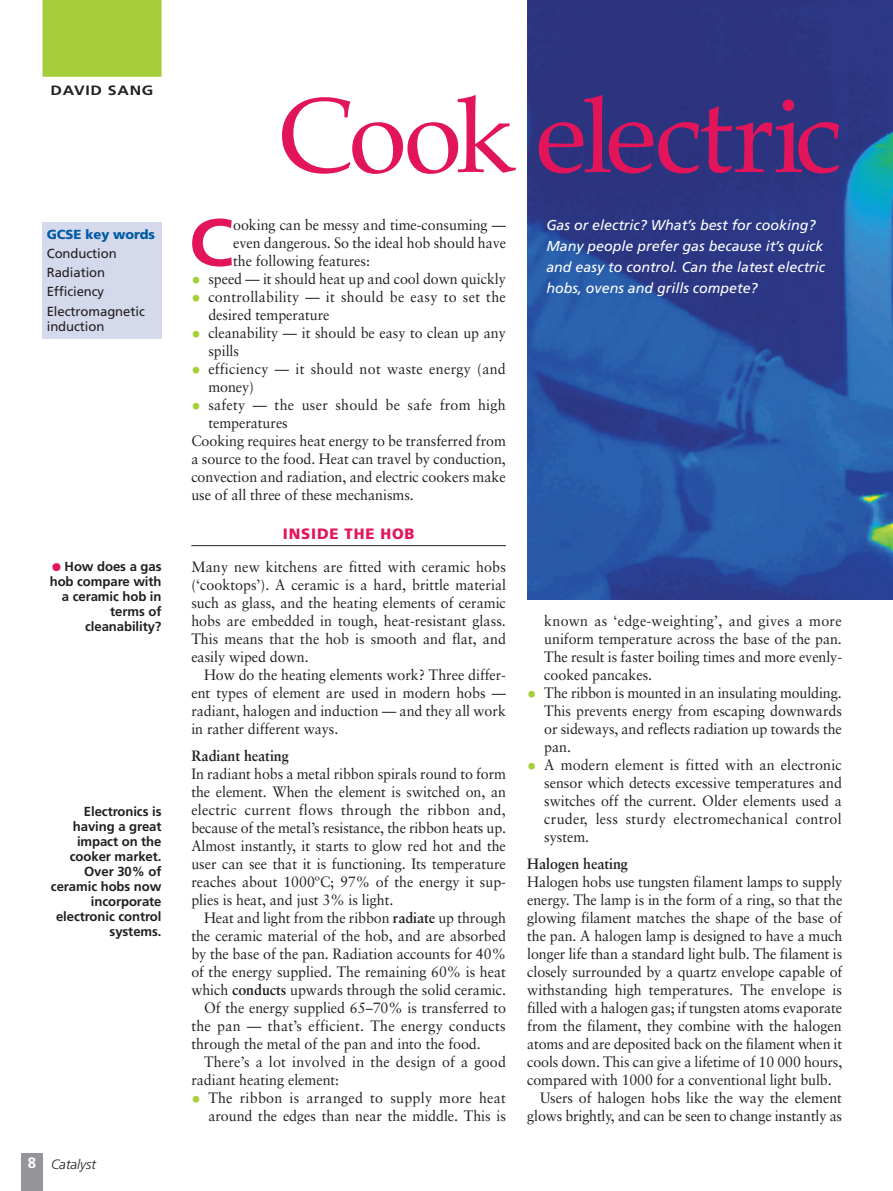
<style>
.page{position:relative;width:893px;height:1191px;background:#fff}
.page>*{position:absolute;margin:0;border:0;box-sizing:border-box;transform-origin:0 0}
.t1{font:106.05px "Palatino";letter-spacing:-.035em;color:#e3155a}
.t2{font:700 66.6px "Frutiger";color:#e3155a;scale:1.1 1}
.t3{font:15px/18px "Sabon";letter-spacing:-.005em;color:#231f20;text-align:justify;scale:.95 1}
.t4{font:15px/18px "Sabon";letter-spacing:.02em;color:#231f20;scale:.95 1}
.t5{font:15px "Sabon";letter-spacing:.015em;color:#231f20;scale:.95 1}
.t6{font:700 15px "Sabon";letter-spacing:-.005em;color:#231f20;scale:.95 1}
.t7{font:900 15px "Frutiger";letter-spacing:.055em;color:#e3155a}
.t8{font:italic 14.25px/21px "Frutiger";color:#fff}
.t9{font:italic 300 13.5px "Frutiger";color:#231f20}
.t10{font:700 13.5px "Frutiger";letter-spacing:.045em;color:#231f20;scale:1.18 1}
.t11{font:700 13.2px/15px "Frutiger";letter-spacing:-.005em;color:#231f20;text-align:right}
.t12{font:13.2px/19.2px "Frutiger";letter-spacing:-.005em;color:#231f20}
.t13{font:900 13.2px "Frutiger";letter-spacing:-.005em;color:#015aa4}
.s1{color:#e3155a}
.s2{font-weight:700;font-style:normal;font-size:15px;color:#fff}
.s3{font-size:19.5px;color:#a6ce39}
.s4{font-weight:700}
</style>
<div class="page">
<img style="left:527px;top:0;width:366px;height:599px">
<hr style="left:191px;top:545px;width:315px;height:1px;background:#231f20">
<div style="left:21px;top:1152px;width:22px;height:39px;background:#939598"></div>
<div style="left:43px;top:0;width:119px;height:77px;background:#a6ce39"></div>
<div style="left:43px;top:222px;width:119px;height:117px;background:#d4d9ec"></div>
<p class="t10" style="left:51px;top:85px;width:89px">DAVID SANG</p>
<p class="t13" style="left:47px;top:229px;width:110px">GCSE key words</p>
<p class="t12" style="left:47px;top:245px;width:100px">Conduction<br>Radiation<br>Efficiency<br>Electromagnetic</p>
<p class="t12" style="left:47px;top:317px;width:59px">induction</p>
<p class="t11" style="left:50px;top:560px;width:113px"><span class="s1">●</span> How does a gas hob compare with a ceramic hob in terms of cleanability?</p>
<p class="t11" style="left:51px;top:805px;width:112px">Electronics is having a great impact on the cooker market.<br>Over 30% of ceramic hobs now incorporate electronic control systems.</p>
<p class="t9" style="left:28px;top:1158px;width:70px"><span class="s2">8</span> Catalyst</p>
<h1 class="t1" style="left:278px;top:74px;width:564px">Cook electric</h1>
<h2 class="t2" style="left:189px;top:216px;width:42px">C</h2>
<p class="t3" style="left:233px;top:217px;width:289px">ooking can be messy and time-consuming — even dangerous. So the ideal hob should have the following features:</p>
<p class="t3" style="left:191px;top:271px;width:333px"><span class="s3">•</span> speed — it should heat up and cool down quickly</p>
<p class="t4" style="left:208px;top:289px;width:315px;text-indent:-17px"><span class="s3">•</span> controllability — it should be easy to set the desired temperature</p>
<p class="t3" style="left:208px;top:325px;width:315px;text-indent:-17px"><span class="s3">•</span> cleanability — it should be easy to clean up any spills</p>
<p class="t4" style="left:208px;top:361px;width:315px;text-indent:-17px"><span class="s3">•</span> efficiency — it should not waste energy (and money)</p>
<p class="t4" style="left:191px;top:397px;width:333px"><span class="s3">•</span> safety — the user should be safe from high</p>
<p class="t3" style="left:208px;top:415px;width:85px">temperatures</p>
<p class="t3" style="left:191px;top:433px;width:333px">Cooking requires heat energy to be transferred from</p>
<p class="t3" style="left:191px;top:451px;width:333px">a source to the food. Heat can travel by conduction,</p>
<p class="t3" style="left:191px;top:469px;width:332px">convection and radiation, and electric cookers make</p>
<p class="t3" style="left:191px;top:487px;width:236px">use of all three of these mechanisms.</p>
<p class="t7" style="left:283px;top:527px;width:133px">INSIDE THE HOB</p>
<p class="t3" style="left:191px;top:559px;width:333px">Many new kitchens are fitted with ceramic hobs (‘cooktops’). A ceramic is a hard, brittle material such as glass, and the heating elements of ceramic hobs are embedded in tough, heat-resistant glass.<br>This means that the hob is smooth and flat, and easily wiped down.</p>
<p class="t3" style="left:191px;top:667px;width:333px;text-indent:13px">How do the heating elements work? Three differ&shy;ent types of element are used in modern hobs — radiant, halogen and induction — and they all work in rather different ways.</p>
<p class="t6" style="left:191px;top:749px;width:104px">Radiant heating</p>
<p class="t3" style="left:191px;top:766px;width:333px">In radiant hobs a metal ribbon spirals round to form the element. When the element is switched on, an electric current flows through the ribbon and, because of the metal’s resistance, the ribbon heats up.<br>Almost instantly, it starts to glow red hot and the user can see that it is functioning. Its temperature reaches about 1000ºC; 97% of the energy it sup&shy;plies is heat, and just 3% is light.</p>
<p class="t3" style="left:204px;top:910px;width:319px">Heat and light from the ribbon <span class="s4">radiate</span> up through</p>
<p class="t3" style="left:191px;top:928px;width:333px">the ceramic material of the hob, and are absorbed</p>
<p class="t3" style="left:191px;top:946px;width:333px">by the base of the pan. Radiation accounts for 40%</p>
<p class="t3" style="left:191px;top:964px;width:333px">of the energy supplied. The remaining 60% is heat</p>
<p class="t3" style="left:191px;top:982px;width:333px">which <span class="s4">conducts</span> upwards through the solid ceramic.</p>
<p class="t3" style="left:204px;top:1000px;width:319px">Of the energy supplied 65–70% is transferred to</p>
<p class="t4" style="left:191px;top:1018px;width:332px">the pan — that’s efficient. The energy conducts</p>
<p class="t3" style="left:191px;top:1036px;width:306px">through the metal of the pan and into the food.</p>
<p class="t5" style="left:204px;top:1055px;width:319px">There’s a lot involved in the design of a good</p>
<p class="t3" style="left:191px;top:1072px;width:157px">radiant heating element:</p>
<p class="t3" style="left:191px;top:1090px;width:333px;text-align:right"><span class="s3">•</span> The ribbon is arranged to supply more heat around the edges than near the middle. This is</p>
<p class="t8" style="left:546px;top:215px;width:280px">Gas or electric? What’s best for cooking?<br>Many people prefer gas because it’s quick and easy to control. Can the latest electric hobs, ovens and grills compete?</p>
<p class="t3" style="left:544px;top:613px;width:315px">known as ‘edge-weighting’, and gives a more uniform temperature across the base of the pan.<br>The result is faster boiling times and more evenly&shy;cooked pancakes.</p>
<p class="t3" style="left:544px;top:685px;width:315px;text-indent:-17px"><span class="s3">•</span> The ribbon is mounted in an insulating moulding.<br>This prevents energy from escaping downwards or sideways, and reflects radiation up towards the pan.</p>
<p class="t3" style="left:544px;top:757px;width:315px;text-indent:-17px"><span class="s3">•</span> A modern element is fitted with an electronic sensor which detects excessive temperatures and switches off the current. Older elements used a cruder, less sturdy electromechanical control system.</p>
<p class="t6" style="left:527px;top:857px;width:108px">Halogen heating</p>
<p class="t3" style="left:527px;top:874px;width:333px">Halogen hobs use tungsten filament lamps to supply</p>
<p class="t3" style="left:527px;top:892px;width:333px">energy. The lamp is in the form of a ring, so that the</p>
<p class="t3" style="left:527px;top:910px;width:333px">glowing filament matches the shape of the base of</p>
<p class="t3" style="left:527px;top:928px;width:333px">the pan. A halogen lamp is designed to have a much</p>
<p class="t3" style="left:527px;top:946px;width:333px">longer life than a standard light bulb. The filament is</p>
<p class="t3" style="left:527px;top:964px;width:333px">closely surrounded by a quartz envelope capable of</p>
<p class="t3" style="left:527px;top:982px;width:333px">withstanding high temperatures. The envelope is</p>
<p class="t3" style="left:527px;top:1000px;width:333px">filled with a halogen gas; if tungsten atoms evaporate</p>
<p class="t3" style="left:527px;top:1018px;width:332px">from the filament, they combine with the halogen</p>
<p class="t3" style="left:527px;top:1036px;width:333px">atoms and are deposited back on the filament when it</p>
<p class="t3" style="left:527px;top:1054px;width:333px">cools down. This can give a lifetime of 10 000 hours,</p>
<p class="t3" style="left:527px;top:1072px;width:322px">compared with 1000 for a conventional light bulb.</p>
<p class="t3" style="left:540px;top:1090px;width:319px">Users of halogen hobs like the way the element</p>
<p class="t3" style="left:527px;top:1108px;width:333px">glows brightly, and can be seen to change instantly as</p>
</div>
